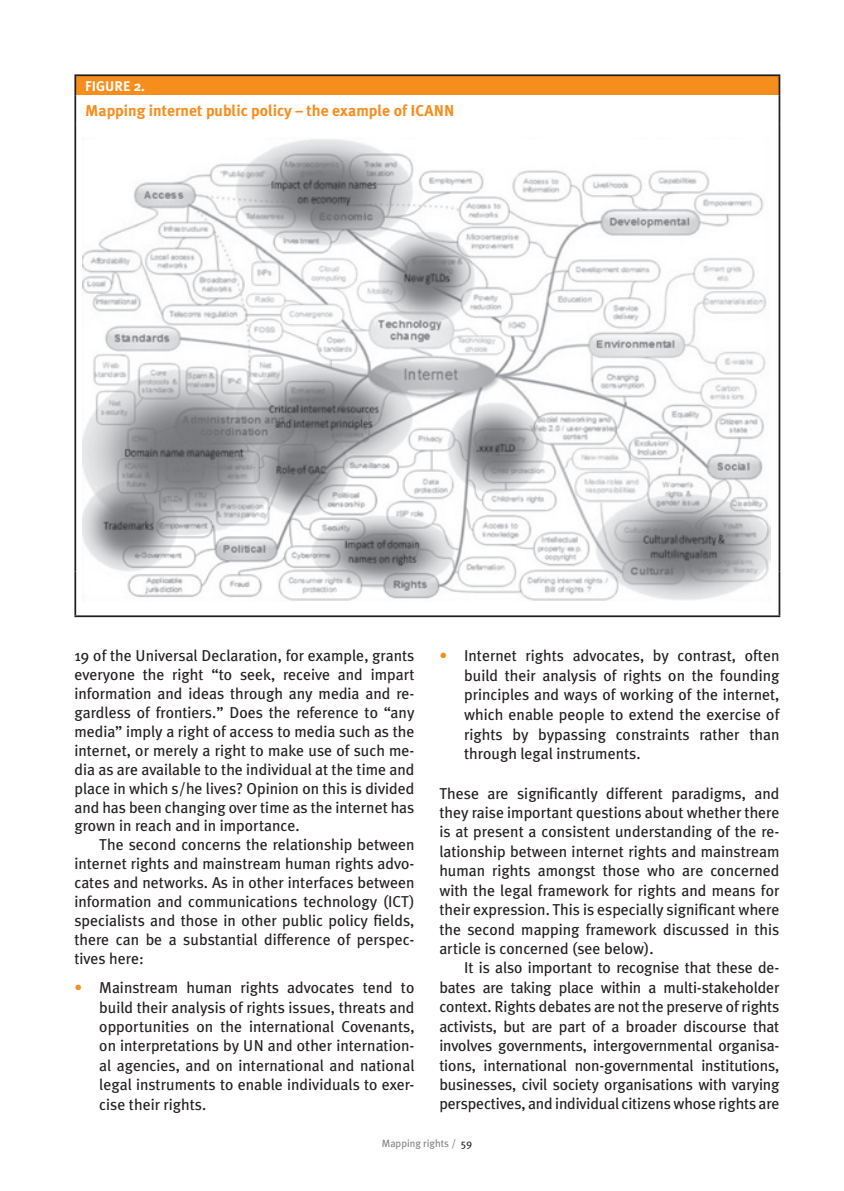
<style>
.page{position:relative;width:844px;height:1191px;background:#fff}
.page>*{position:absolute;margin:0;border:0;box-sizing:border-box;transform-origin:0 0}
.t1{font:15.75px/19.4px "Meta Plus";color:#231f20;text-align:justify}
.t2{font:700 15.75px "Meta Plus";color:#f68e1e}
.t3{font:700 14px "Meta Plus";color:#fff}
.t4{font:10.5px "Meta Plus";color:#808285}
.s1{color:#f68e1e}
.s2{color:#231f20}
</style>
<div class="page">
<div style="left:75px;top:75px;width:704px;height:20px;background:#f68e1e"></div>
<hr style="left:74px;top:74px;width:706px;height:2px;background:#231f20">
<svg style="left:74px;top:76px;width:2px;height:19px"></svg>
<svg style="left:778px;top:76px;width:2px;height:19px"></svg>
<hr style="left:74px;top:95px;width:2px;height:30px;background:#231f20">
<hr style="left:778px;top:95px;width:2px;height:30px;background:#231f20">
<hr style="left:74px;top:125px;width:2px;height:446px;background:#231f20">
<hr style="left:778px;top:125px;width:2px;height:446px;background:#231f20">
<hr style="left:74px;top:571px;width:2px;height:44px;background:#231f20">
<hr style="left:778px;top:571px;width:2px;height:44px;background:#231f20">
<hr style="left:74px;top:615px;width:706px;height:2px;background:#231f20">
<img style="left:82px;top:139px;width:688px;height:462px">
<p class="t3" style="left:85px;top:78px;width:9px">figure</p>
<p class="t3" style="left:134px;top:78px;width:13px">2.</p>
<p class="t2" style="left:85px;top:102px;width:370px">Mapping internet public policy – the example of ICANN</p>
<p class="t1" style="left:74px;top:646px;width:341px;line-height:18.9px">19 of the Universal Declaration, for example, grants everyone the right “to seek, receive and impart information and ideas through any media and re&shy;gardless of frontiers.” Does the reference to “any media” imply a right of access to media such as the internet, or merely a right to make use of such me&shy;dia as are available to the individual at the time and place in which s/he lives? Opinion on this is divided and has been changing over time as the internet has grown in reach and in importance.</p>
<p class="t1" style="left:74px;top:835px;width:341px;line-height:18.9px;text-indent:25px">The second concerns the relationship between internet rights and mainstream human rights advo&shy;cates and networks. As in other interfaces between information and communications technology (ICT) specialists and those in other public policy fields, there can be a substantial difference of perspec&shy;tives here:</p>
<p class="t1" style="left:99px;top:977px;width:317px;text-indent:-25px"><span class="s1">•</span> Mainstream human rights advocates tend to build their analysis of rights issues, threats and opportunities on the international Covenants, on interpretations by UN and other internation&shy;al agencies, and on international and national legal instruments to enable individuals to exer&shy;cise their rights.</p>
<p class="t1" style="left:464px;top:646px;width:317px;text-indent:-25px"><span class="s1">•</span> Internet rights advocates, by contrast, often build their analysis of rights on the founding principles and ways of working of the internet, which enable people to extend the exercise of rights by bypassing constraints rather than through legal instruments.</p>
<p class="t1" style="left:439px;top:783px;width:341px">These are significantly different paradigms, and they raise important questions about whether there is at present a consistent understanding of the re&shy;lationship between internet rights and mainstream human rights amongst those who are concerned with the legal framework for rights and means for their expression. This is especially significant where the second mapping framework discussed in this article is concerned (see below).</p>
<p class="t1" style="left:439px;top:958px;width:341px;text-indent:25px">It is also important to recognise that these de&shy;bates are taking place within a multi-stakeholder context. Rights debates are not the preserve of rights activists, but are part of a broader discourse that involves governments, intergovernmental organisa&shy;tions, international non-governmental institutions, businesses, civil society organisations with varying perspectives, and individual citizens whose rights are</p>
<p class="t4" style="left:382px;top:1137px;width:92px">Mapping rights / <span class="s2">59</span></p>
</div>
